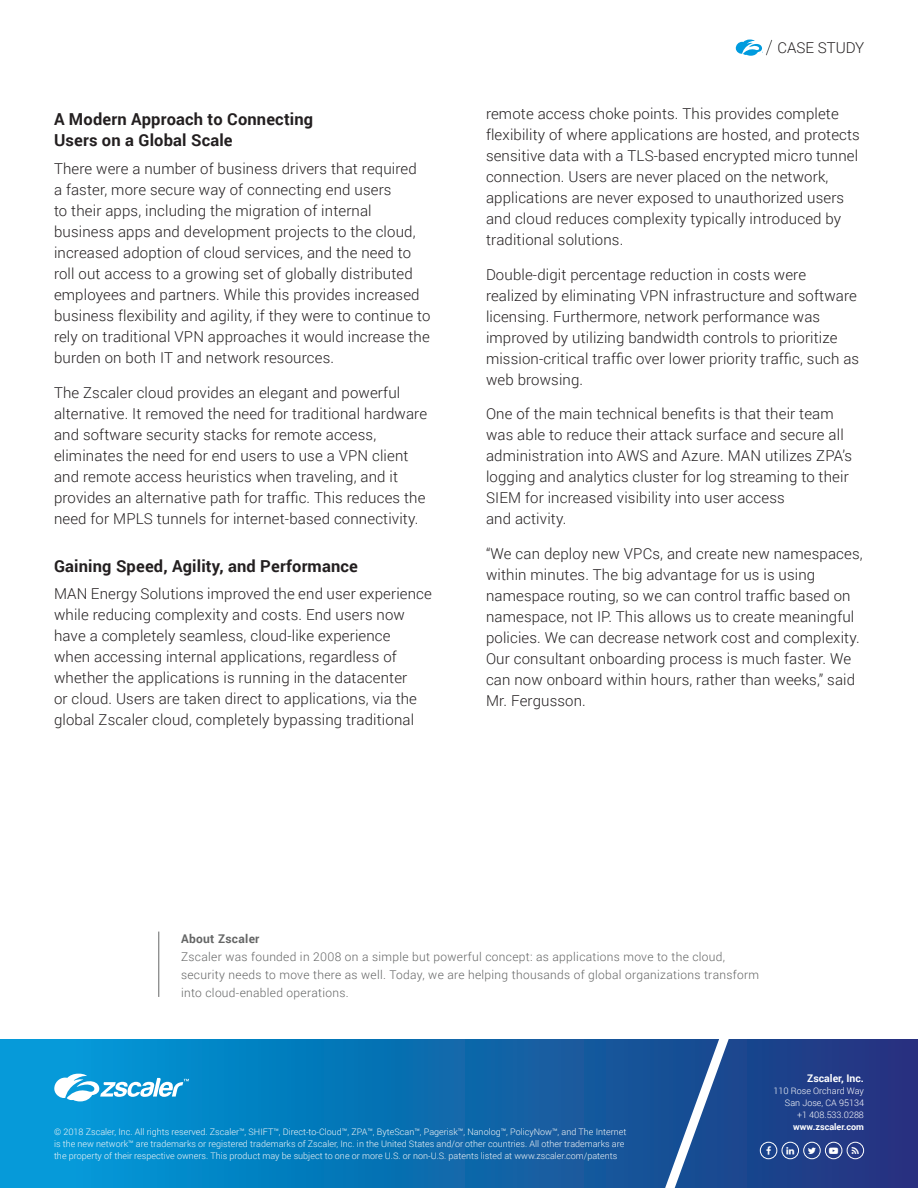
<style>
.page{position:relative;width:918px;height:1188px;background:#fff}
.page>*{position:absolute;margin:0;border:0;box-sizing:border-box;transform-origin:0 0}
.t1{font:700 16.5px/21px "Roboto";letter-spacing:.01em;color:#231f20}
.Paragraph{font:300 15px/21px "Roboto";letter-spacing:.01em;color:#231f20}
.t2{font:300 12px/18px "Roboto";letter-spacing:.025em;color:#656666}
.t3{font:700 12px "Roboto";letter-spacing:.025em;color:#656666}
.t4{font:700 10.5px "Roboto";color:#fff}
.t5{font:300 9px/12px "Roboto";color:#f3f6f7}
.t6{font:300 9px/12px "Roboto";color:#fff;text-align:right}
.t7{font:700 9px "Roboto";color:#fff}
</style>
<div class="page">
<hr style="left:159px;top:932px;width:1px;height:65px;background:#656666">
<div style="left:0;top:1040px;width:918px;height:148px;background:linear-gradient(to right,#00a0dd,#24317c)"></div>
<svg style="left:54px;top:1074px;width:135px;height:27px"></svg>
<svg style="left:650px;top:1039px;width:88px;height:149px;background:#305f9e"></svg>
<div style="left:825px;top:1142px;width:17px;height:17px;border:1px solid #fff;border-radius:50%"></div>
<div style="left:760px;top:1142px;width:17px;height:17px;border:1px solid #fff;border-radius:50%"></div>
<div style="left:782px;top:1142px;width:17px;height:17px;border:1px solid #fff;border-radius:50%"></div>
<div style="left:803px;top:1142px;width:18px;height:17px;border:1px solid #fff;border-radius:50%"></div>
<div style="left:847px;top:1142px;width:17px;height:17px;border:1px solid #fff;border-radius:50%"></div>
<svg style="left:736px;top:39px;width:36px;height:17px"></svg>
<svg style="left:766px;top:1147px;width:5px;height:8px"></svg>
<svg style="left:786px;top:1147px;width:8px;height:7px"></svg>
<svg style="left:808px;top:1148px;width:8px;height:6px"></svg>
<svg style="left:829px;top:1148px;width:9px;height:6px"></svg>
<svg style="left:852px;top:1147px;width:7px;height:7px"></svg>
<h2 class="t1" style="left:54px;top:108px;width:261px">A Modern Approach to Connecting<br>Users on a Global Scale</h2>
<p class="Paragraph" style="left:54px;top:158px;width:378px">There were a number of business drivers that required<br>a faster, more secure way of connecting end users<br>to their apps, including the migration of internal business apps and development projects to the cloud, increased adoption of cloud services, and the need to roll out access to a growing set of globally distributed employees and partners. While this provides increased business flexibility and agility, if they were to continue to rely on traditional VPN approaches it would increase the burden on both IT and network resources.</p>
<p class="Paragraph" style="left:54px;top:381px;width:375px">The Zscaler cloud provides an elegant and powerful alternative. It removed the need for traditional hardware and software security stacks for remote access, eliminates the need for end users to use a VPN client and remote access heuristics when traveling, and it provides an alternative path for traffic. This reduces the need for MPLS tunnels for internet-based connectivity.</p>
<h2 class="t1" style="left:54px;top:555px;width:305px">Gaining Speed, Agility, and Performance</h2>
<p class="Paragraph" style="left:54px;top:583px;width:379px">MAN Energy Solutions improved the end user experience while reducing complexity and costs. End users now have a completely seamless, cloud-like experience<br>when accessing internal applications, regardless of whether the applications is running in the datacenter<br>or cloud. Users are taken direct to applications, via the global Zscaler cloud, completely bypassing traditional</p>
<p class="Paragraph" style="left:778px;top:37px;width:88px">CASE STUDY</p>
<p class="Paragraph" style="left:486px;top:103px;width:375px">remote access choke points. This provides complete flexibility of where applications are hosted, and protects sensitive data with a TLS-based encrypted micro tunnel connection. Users are never placed on the network, applications are never exposed to unauthorized users and cloud reduces complexity typically introduced by traditional solutions.</p>
<p class="Paragraph" style="left:486px;top:263px;width:375px">Double-digit percentage reduction in costs were realized by eliminating VPN infrastructure and software licensing. Furthermore, network performance was improved by utilizing bandwidth controls to prioritize mission-critical traffic over lower priority traffic, such as web browsing.</p>
<p class="Paragraph" style="left:486px;top:403px;width:368px">One of the main technical benefits is that their team was able to reduce their attack surface and secure all administration into AWS and Azure. MAN utilizes ZPA’s logging and analytics cluster for log streaming to their SIEM for increased visibility into user access<br>and activity.</p>
<p class="Paragraph" style="left:486px;top:542px;width:378px">“We can deploy new VPCs, and create new namespaces, within minutes. The big advantage for us is using namespace routing, so we can control traffic based on namespace, not IP. This allows us to create meaningful policies. We can decrease network cost and complexity.<br>Our consultant onboarding process is much faster. We can now onboard within hours, rather than weeks,” said Mr. Fergusson.</p>
<p class="t3" style="left:181px;top:930px;width:80px">About Zscaler</p>
<p class="t2" style="left:181px;top:947px;width:579px">Zscaler was founded in 2008 on a simple but powerful concept: as applications move to the cloud, security needs to move there as well. Today, we are helping thousands of global organizations transform into cloud-enabled operations.</p>
<p class="t5" style="left:54px;top:1126px;width:574px">© 2018 Zscaler, Inc. All rights reserved. Zscaler™, SHIFT™, Direct-to-Cloud™, ZPA™, ByteScan™, Pagerisk™, Nanolog™, PolicyNow™, and The Internet is the new network™ are trademarks or registered trademarks of Zscaler, Inc. in the United States and/or other countries. All other trademarks are the property of their respective owners. This product may be subject to one or more U.S. or non-U.S. patents listed at www.zscaler.com/patents</p>
<p class="t4" style="left:807px;top:1070px;width:58px">Zscaler, Inc.</p>
<p class="t6" style="left:773px;top:1084px;width:92px">110 Rose Orchard Way<br>San Jose, CA 95134 +1 408.533.0288</p>
<p class="t7" style="left:793px;top:1120px;width:72px">www.zscaler.com</p>
</div>
